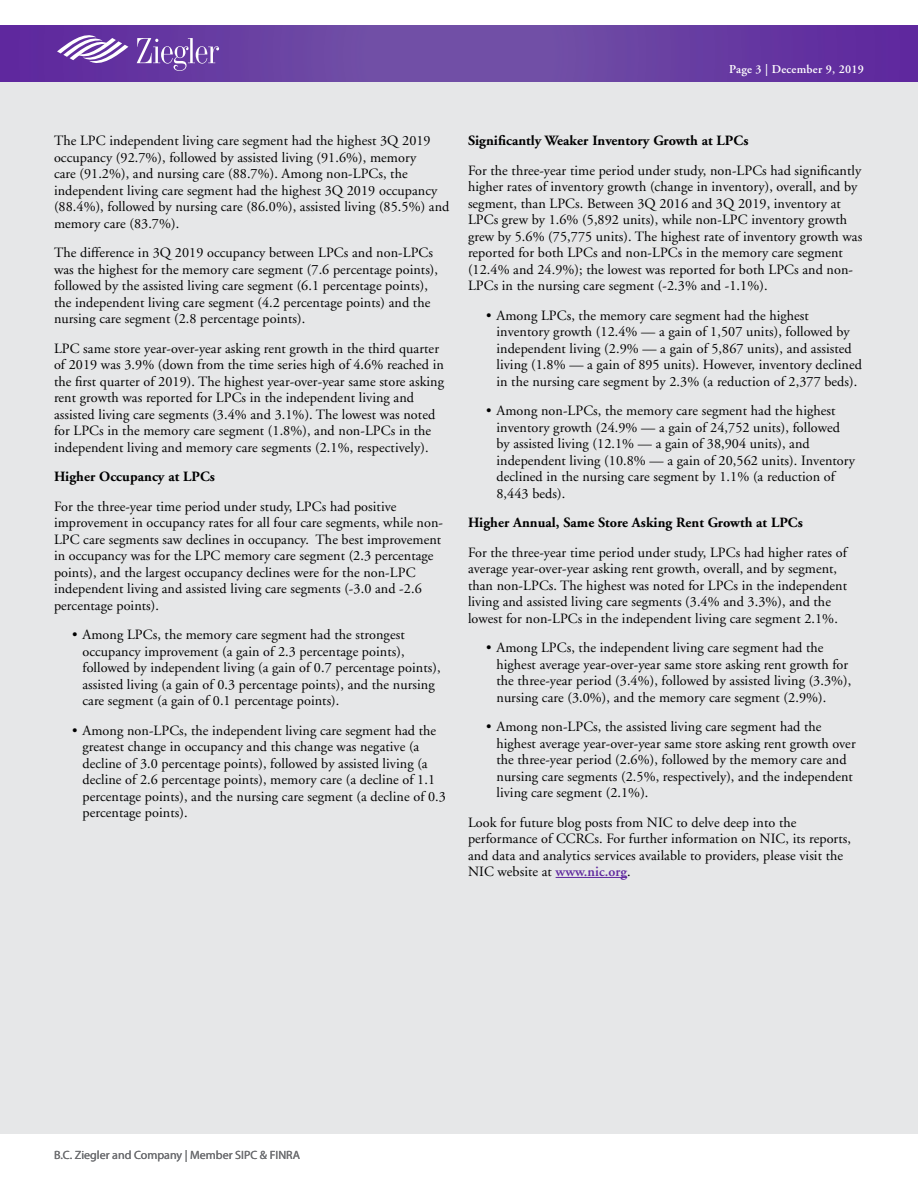
<style>
.page{position:relative;width:918px;height:1188px;background:#fff}
.page>*{position:absolute;margin:0;border:0;box-sizing:border-box;transform-origin:0 0}
.t1{font:14.1px/16.5px "Adobe Garamond";letter-spacing:.005em;color:#000}
.t2{font:700 14.1px "Adobe Garamond";letter-spacing:.005em;color:#000}
.t3{font:12px "Myriad Pro";color:#6d6e71}
.t4{font:600 12px "Adobe Garamond";letter-spacing:.02em;color:#fff}
.s1{font-weight:600;color:#5f279e}
</style>
<div class="page">
<svg style="left:0;top:25px;width:918px;height:58px;background:#6b41a3"></svg>
<div style="left:0;top:83px;width:918px;height:1051px;background:#e6e7e8"></div>
<svg style="left:137px;top:38px;width:82px;height:33px;background:#825eb3"></svg>
<svg style="left:57px;top:36px;width:71px;height:32px"></svg>
<hr style="left:556px;top:877px;width:71px;height:1px;background:#5f279e">
<p class="t4" style="left:729px;top:63px;width:136px">Page 3 | December 9, 2019</p>
<p class="t1" style="left:54px;top:133px;width:397px">The LPC independent living care segment had the highest 3Q 2019 occupancy (92.7%), followed by assisted living (91.6%), memory<br>care (91.2%), and nursing care (88.7%). Among non-LPCs, the independent living care segment had the highest 3Q 2019 occupancy (88.4%), followed by nursing care (86.0%), assisted living (85.5%) and memory care (83.7%).</p>
<p class="t1" style="left:54px;top:245px;width:386px">The difference in 3Q 2019 occupancy between LPCs and non-LPCs was the highest for the memory care segment (7.6 percentage points), followed by the assisted living care segment (6.1 percentage points), the independent living care segment (4.2 percentage points) and the nursing care segment (2.8 percentage points).</p>
<p class="t1" style="left:54px;top:340px;width:392px">LPC same store year-over-year asking rent growth in the third quarter of 2019 was 3.9% (down from the time series high of 4.6% reached in the first quarter of 2019). The highest year-over-year same store asking rent growth was reported for LPCs in the independent living and assisted living care segments (3.4% and 3.1%). The lowest was noted for LPCs in the memory care segment (1.8%), and non-LPCs in the independent living and memory care segments (2.1%, respectively).</p>
<p class="t2" style="left:54px;top:469px;width:163px">Higher Occupancy at LPCs</p>
<p class="t1" style="left:54px;top:498px;width:391px">For the three-year time period under study, LPCs had positive improvement in occupancy rates for all four care segments, while non-LPC care segments saw declines in occupancy. The best improvement in occupancy was for the LPC memory care segment (2.3 percentage points), and the largest occupancy declines were for the non-LPC independent living and assisted living care segments (-3.0 and -2.6 percentage points).</p>
<p class="t1" style="left:82px;top:627px;width:360px;text-indent:-10px">• Among LPCs, the memory care segment had the strongest occupancy improvement (a gain of 2.3 percentage points), followed by independent living (a gain of 0.7 percentage points), assisted living (a gain of 0.3 percentage points), and the nursing care segment (a gain of 0.1 percentage points).</p>
<p class="t1" style="left:82px;top:722px;width:365px;text-indent:-10px">• Among non-LPCs, the independent living care segment had the greatest change in occupancy and this change was negative (a decline of 3.0 percentage points), followed by assisted living (a decline of 2.6 percentage points), memory care (a decline of 1.1 percentage points), and the nursing care segment (a decline of 0.3 percentage points).</p>
<p class="t2" style="left:468px;top:133px;width:282px">Significantly Weaker Inventory Growth at LPCs</p>
<p class="t1" style="left:468px;top:162px;width:396px">For the three-year time period under study, non-LPCs had significantly higher rates of inventory growth (change in inventory), overall, and by segment, than LPCs. Between 3Q 2016 and 3Q 2019, inventory at LPCs grew by 1.6% (5,892 units), while non-LPC inventory growth grew by 5.6% (75,775 units). The highest rate of inventory growth was reported for both LPCs and non-LPCs in the memory care segment (12.4% and 24.9%); the lowest was reported for both LPCs and non-LPCs in the nursing care segment (-2.3% and -1.1%).</p>
<p class="t1" style="left:496px;top:307px;width:367px;text-indent:-10px">• Among LPCs, the memory care segment had the highest inventory growth (12.4% — a gain of 1,507 units), followed by independent living (2.9% — a gain of 5,867 units), and assisted living (1.8% — a gain of 895 units). However, inventory declined in the nursing care segment by 2.3% (a reduction of 2,377 beds).</p>
<p class="t1" style="left:496px;top:403px;width:360px;text-indent:-10px">• Among non-LPCs, the memory care segment had the highest inventory growth (24.9% — a gain of 24,752 units), followed by assisted living (12.1% — a gain of 38,904 units), and independent living (10.8% — a gain of 20,562 units). Inventory declined in the nursing care segment by 1.1% (a reduction of 8,443 beds).</p>
<p class="t2" style="left:468px;top:515px;width:336px">Higher Annual, Same Store Asking Rent Growth at LPCs</p>
<p class="t1" style="left:468px;top:544px;width:381px">For the three-year time period under study, LPCs had higher rates of average year-over-year asking rent growth, overall, and by segment, than non-LPCs. The highest was noted for LPCs in the independent living and assisted living care segments (3.4% and 3.3%), and the lowest for non-LPCs in the independent living care segment 2.1%.</p>
<p class="t1" style="left:496px;top:640px;width:356px;text-indent:-10px">• Among LPCs, the independent living care segment had the highest average year-over-year same store asking rent growth for the three-year period (3.4%), followed by assisted living (3.3%), nursing care (3.0%), and the memory care segment (2.9%).</p>
<p class="t1" style="left:496px;top:719px;width:361px;text-indent:-10px">• Among non-LPCs, the assisted living care segment had the highest average year-over-year same store asking rent growth over the three-year period (2.6%), followed by the memory care and nursing care segments (2.5%, respectively), and the independent living care segment (2.1%).</p>
<p class="t1" style="left:468px;top:814px;width:385px">Look for future blog posts from NIC to delve deep into the performance of CCRCs. For further information on NIC, its reports, and data and analytics services available to providers, please visit the NIC website at <span class="s1">www.nic.org</span>.</p>
<p class="t3" style="left:54px;top:1147px;width:248px">B.C. Ziegler and Company | Member SIPC &amp; FINRA</p>
</div>
